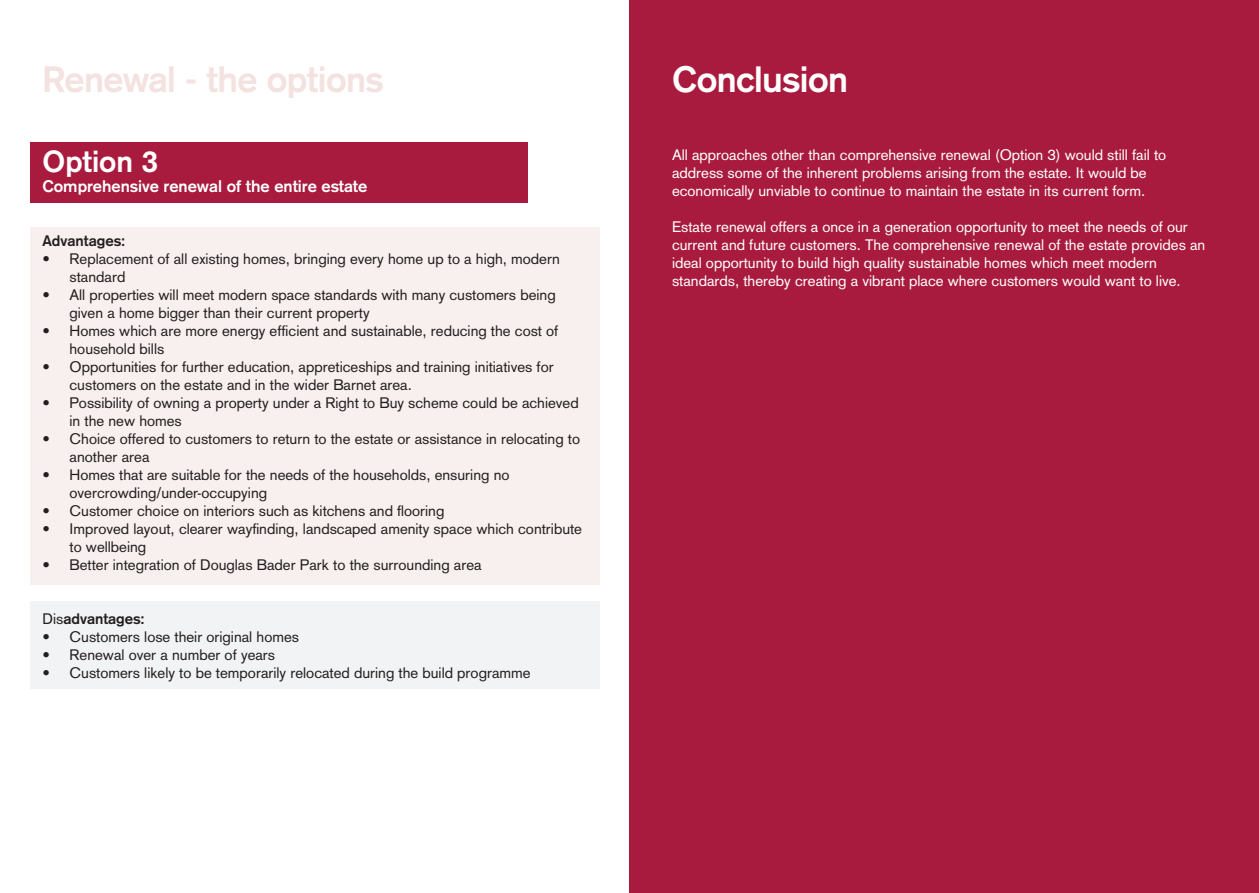
<style>
.page{position:relative;width:1259px;height:893px;background:#fff}
.page>*{position:absolute;margin:0;border:0;box-sizing:border-box;transform-origin:0 0}
.t1{font:700 36px "Akzidenz Grotesk";letter-spacing:-.015em;color:#f3e2df}
.t2{font:700 36px "Akzidenz Grotesk";letter-spacing:-.015em;color:#fff}
.t3{font:700 30px "Akzidenz Grotesk";color:#fff}
.t4{font:700 16.5px "Akzidenz Grotesk";color:#fff}
.t5{font:15px/18px "Akzidenz Grotesk";color:#231f20}
.t6{font:15px/18px "Akzidenz Grotesk";color:#fff}
.t7{font:700 15px "Akzidenz Grotesk";color:#231f20}
.s1{font-weight:400}
</style>
<div class="page">
<div style="left:629px;top:0;width:630px;height:893px;background:#a91b3e"></div>
<div style="left:30px;top:227px;width:570px;height:358px;background:#f8f0ee"></div>
<div style="left:30px;top:142px;width:497px;height:61px;background:#a91b3e"></div>
<div style="left:30px;top:602px;width:570px;height:87px;background:#f2f3f4"></div>
<p class="t1" style="left:43px;top:58px;width:342px">Renewal - the options</p>
<p class="t3" style="left:43px;top:144px;width:117px">Option 3</p>
<p class="t4" style="left:43px;top:176px;width:326px">Comprehensive renewal of the entire estate</p>
<p class="t7" style="left:43px;top:232px;width:84px">Advantages:</p>
<p class="t5" style="left:70px;top:250px;width:492px;text-indent:-27px">• Replacement of all existing homes, bringing every home up to a high, modern standard</p>
<p class="t5" style="left:70px;top:286px;width:487px;text-indent:-27px">• All properties will meet modern space standards with many customers being given a home bigger than their current property</p>
<p class="t5" style="left:70px;top:322px;width:490px;text-indent:-27px">• Homes which are more energy efficient and sustainable, reducing the cost of household bills</p>
<p class="t5" style="left:70px;top:358px;width:486px;text-indent:-27px">• Opportunities for further education, appreticeships and training initiatives for customers on the estate and in the wider Barnet area.</p>
<p class="t5" style="left:70px;top:394px;width:511px;text-indent:-27px">• Possibility of owning a property under a Right to Buy scheme could be achieved in the new homes</p>
<p class="t5" style="left:70px;top:430px;width:512px;text-indent:-27px">• Choice offered to customers to return to the estate or assistance in relocating to another area</p>
<p class="t5" style="left:70px;top:466px;width:441px;text-indent:-27px">• Homes that are suitable for the needs of the households, ensuring no overcrowding/under-occupying</p>
<p class="t5" style="left:43px;top:502px;width:403px">• Customer choice on interiors such as kitchens and flooring</p>
<p class="t5" style="left:70px;top:520px;width:514px;text-indent:-27px">• Improved layout, clearer wayfinding, landscaped amenity space which contribute to wellbeing</p>
<p class="t5" style="left:43px;top:556px;width:441px">• Better integration of Douglas Bader Park to the surrounding area</p>
<p class="t7" style="left:43px;top:610px;width:104px"><span class="s1">Dis</span>advantages:</p>
<p class="t5" style="left:43px;top:628px;width:258px">• Customers lose their original homes</p>
<p class="t5" style="left:43px;top:646px;width:234px">• Renewal over a number of years</p>
<p class="t5" style="left:43px;top:664px;width:489px">• Customers likely to be temporarily relocated during the build programme</p>
<p class="t2" style="left:672px;top:58px;width:178px">Conclusion</p>
<p class="t6" style="left:672px;top:146px;width:496px">All approaches other than comprehensive renewal (Option 3) would still fail to</p>
<p class="t6" style="left:672px;top:164px;width:476px">address some of the inherent problems arising from the estate. It would be</p>
<p class="t6" style="left:672px;top:182px;width:475px">economically unviable to continue to maintain the estate in its current form.</p>
<p class="t6" style="left:672px;top:218px;width:535px">Estate renewal offers a once in a generation opportunity to meet the needs of our current and future customers. The comprehensive renewal of the estate provides an ideal opportunity to build high quality sustainable homes which meet modern</p>
<p class="t6" style="left:672px;top:272px;width:510px">standards, thereby creating a vibrant place where customers would want to live.</p>
</div>
